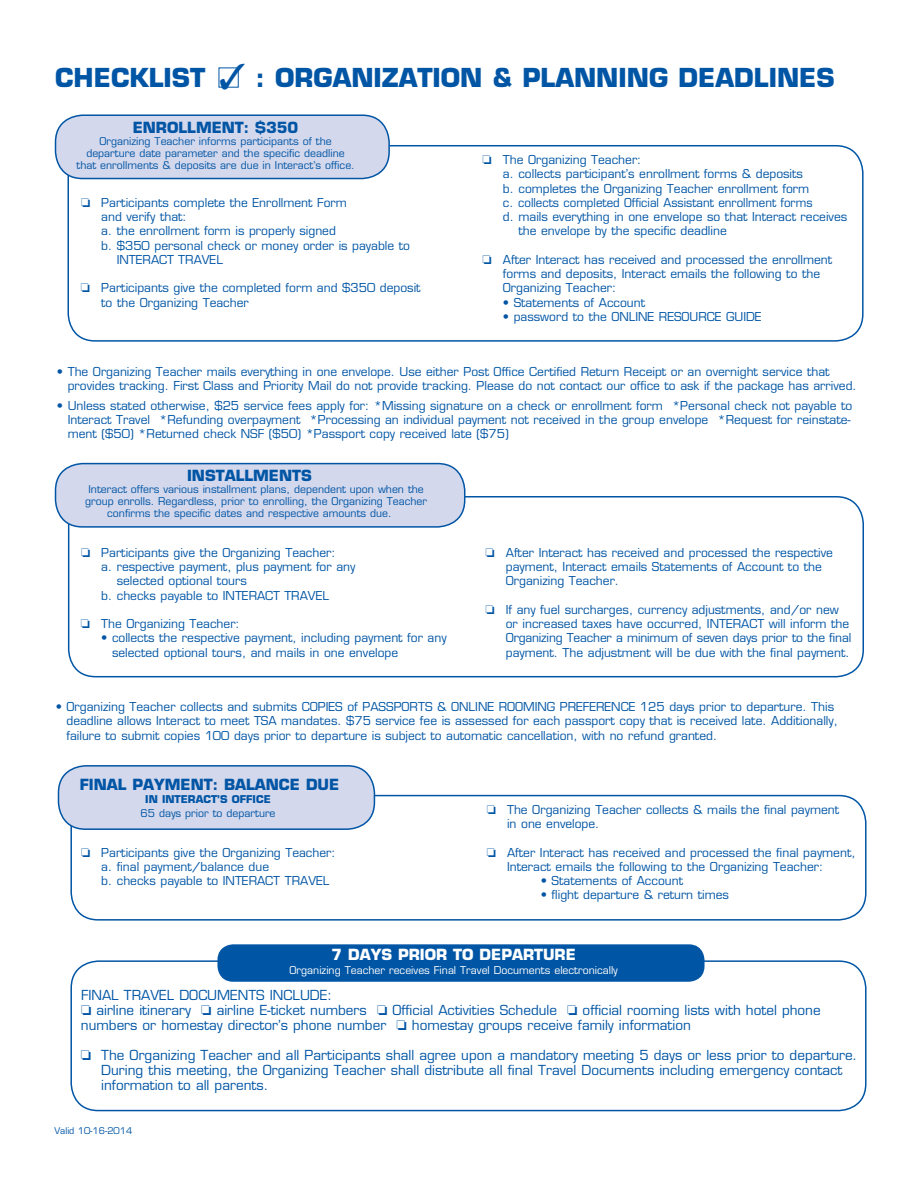
<style>
.page{position:relative;width:918px;height:1188px;background:#fff}
.page>*{position:absolute;margin:0;border:0;box-sizing:border-box;transform-origin:0 0}
.t1{font:700 25.5px "Eurostile LT Std";color:#0155a5}
.t2{font:700 15px "Eurostile LT Std";color:#0155a5}
.t3{font:700 15px "Eurostile LT Std";color:#fff}
.t4{font:13.5px/15px "Eurostile LT Std";color:#0155a5}
.t5{font:12px/14.2px "Eurostile LT Std";color:#0155a5}
.t6{font:10.5px/12px "Eurostile LT Std";color:#0155a5;text-align:center}
.t7{font:10.5px "Eurostile LT Std";color:#fff}
.t8{font:700 10.5px "Eurostile LT Std";color:#0155a5}
.t9{font:9px "Eurostile LT Std";color:#0155a5}
</style>
<div class="page">
<div style="left:68px;top:145px;width:796px;height:197px;border:2px solid #0155a5;border-radius:27px"></div>
<div style="left:68px;top:496px;width:796px;height:181px;border:2px solid #0155a5;border-radius:27px"></div>
<div style="left:70px;top:795px;width:797px;height:126px;border:2px solid #0155a5;border-radius:27px"></div>
<div style="left:58px;top:766px;width:316px;height:63px;background:#d3d8ec;border-radius:27px"></div>
<div style="left:58px;top:765px;width:317px;height:65px;border:2px solid #0155a5;border-radius:27px"></div>
<div style="left:70px;top:960px;width:797px;height:151px;border:2px solid #0155a5;border-radius:27px"></div>
<div style="left:218px;top:945px;width:486px;height:36px;background:#0155a5;border-radius:15px"></div>
<div style="left:217px;top:944px;width:488px;height:38px;border:2px solid #0155a5;border-radius:15px"></div>
<div style="left:56px;top:115px;width:333px;height:64px;background:#d3d8ec;border-radius:27px"></div>
<div style="left:55px;top:114px;width:335px;height:65px;border:2px solid #0155a5;border-radius:27px"></div>
<div style="left:56px;top:464px;width:409px;height:63px;background:#d3d8ec;border-radius:27px"></div>
<div style="left:55px;top:463px;width:410px;height:65px;border:2px solid #0155a5;border-radius:27px"></div>
<svg style="left:220px;top:67px;width:19px;height:21px"></svg>
<h1 class="t1" style="left:55px;top:62px;width:152px">CHECKLIST</h1>
<h1 class="t1" style="left:256px;top:62px;width:581px">: ORGANIZATION &amp; PLANNING DEADLINES</h1>
<p class="t2" style="left:133px;top:118px;width:167px">ENROLLMENT: $350</p>
<p class="t6" style="left:77px;top:135px;width:280px">Organizing Teacher informs participants of the departure date parameter and the specific deadline that enrollments &amp; deposits are due in Interact’s office.</p>
<p class="t5" style="left:81px;top:195px;width:267px">□ Participants complete the Enrollment Form</p>
<p class="t5" style="left:101px;top:210px;width:87px">and verify that:</p>
<p class="t5" style="left:101px;top:224px;width:236px">a. the enrollment form is properly signed</p>
<p class="t5" style="left:101px;top:238px;width:310px">b. $350 personal check or money order is payable to</p>
<p class="t5" style="left:117px;top:252px;width:108px">INTERACT TRAVEL</p>
<p class="t5" style="left:101px;top:281px;width:321px;text-indent:-20px">□ Participants give the completed form and $350 deposit to the Organizing Teacher</p>
<p class="t5" style="left:483px;top:153px;width:160px">□ The Organizing Teacher:</p>
<p class="t5" style="left:503px;top:167px;width:302px">a. collects participant’s enrollment forms &amp; deposits</p>
<p class="t5" style="left:503px;top:181px;width:308px">b. completes the Organizing Teacher enrollment form</p>
<p class="t5" style="left:503px;top:195px;width:311px">c. collects completed Official Assistant enrollment forms</p>
<p class="t5" style="left:503px;top:210px;width:346px">d. mails everything in one envelope so that Interact receives</p>
<p class="t5" style="left:518px;top:224px;width:210px">the envelope by the specific deadline</p>
<p class="t5" style="left:503px;top:252px;width:331px;text-indent:-20px">□ After Interact has received and processed the enrollment forms and deposits, Interact emails the following to the<br>Organizing Teacher:</p>
<p class="t5" style="left:503px;top:295px;width:144px">• Statements of Account</p>
<p class="t5" style="left:503px;top:309px;width:117px">• password to the online</p>
<p class="t5" style="left:659px;top:309px;width:9px">reso</p>
<p class="t5" style="left:690px;top:309px;width:18px">urce</p>
<p class="t5" style="left:726px;top:309px;width:36px">guide</p>
<p class="t5" style="left:68px;top:364px;width:790px;text-indent:-11px">• The Organizing Teacher mails everything in one envelope. Use either Post Office Certified Return Receipt or an overnight service that provides tracking. First Class and Priority Mail do not provide tracking. Please do not contact our office to ask if the package has arrived.</p>
<p class="t5" style="left:68px;top:398px;width:786px;text-indent:-11px">• U nless stated otherwise, $25 service fees apply for: *Missing signature on a check or enrollment form *Personal check not payable to<br>Interact Travel *Refunding overpayment *Processing an individual payment not received in the group envelope *Request for reinstate&shy;ment ($50) *Returned check NSF ($50) *Passport copy received late ($75)</p>
<p class="t2" style="left:187px;top:467px;width:12px">INSTALLMENTS</p>
<p class="t6" style="left:89px;top:484px;width:337px">Interact offers various installment plans, dependent upon when the</p>
<p class="t6" style="left:85px;top:496px;width:343px">group enrolls. Regardless, prior to enrolling, the Organizing Teacher</p>
<p class="t6" style="left:107px;top:508px;width:286px">confirms the specific dates and respective amounts due.</p>
<p class="t5" style="left:81px;top:545px;width:256px">□ Participants give the Organizing Teacher:</p>
<p class="t5" style="left:101px;top:560px;width:256px">a. respective payment, plus payment for any</p>
<p class="t5" style="left:117px;top:574px;width:132px">selected optional tours</p>
<p class="t5" style="left:101px;top:588px;width:229px">b. checks payable to INTERACT TRAVEL</p>
<p class="t5" style="left:81px;top:617px;width:160px">□ The Organizing Teacher:</p>
<p class="t5" style="left:112px;top:631px;width:336px;text-indent:-11px">• collects the respective payment, including payment for any selected optional tours, and mails in one envelope</p>
<p class="t5" style="left:506px;top:545px;width:329px;text-indent:-20px">□ After Interact has received and processed the respective payment, Interact emails Statements of Account to the<br>Organizing Teacher.</p>
<p class="t5" style="left:506px;top:602px;width:347px;text-indent:-20px">□ If any fuel surcharges, currency adjustments, and/or new or increased taxes have occurred, INTERACT will inform the Organizing Teacher a minimum of seven days prior to the final payment. The adjustment will be due with the final payment.</p>
<p class="t5" style="left:66px;top:700px;width:773px;text-indent:-11px">• Organizing Teacher collects and submits COPIES of PASSPORTS &amp; ONLINE ROOMING PREFERENCE 125 days prior to departure. This deadline allows Interact to meet TSA mandates. $75 service fee is assessed for each passport copy that is received late. Additionally, failure to submit copies 100 days prior to departure is subject to automatic cancellation, with no refund granted.</p>
<p class="t2" style="left:80px;top:775px;width:261px">FINAL PAYMENT: BALANCE DUE</p>
<p class="t8" style="left:145px;top:793px;width:127px">IN INTERACT’S OFFICE</p>
<p class="t6" style="left:141px;top:807px;width:137px">65 days prior to departure</p>
<p class="t5" style="left:101px;top:845px;width:236px;text-indent:-20px">□ Participants give the Organizing Teacher: a. final payment/balance due<br>b. checks payable to interact</p>
<p class="t5" style="left:285px;top:874px;width:9px">travel</p>
<p class="t5" style="left:507px;top:803px;width:334px;text-indent:-20px">□ The Organizing Teacher collects &amp; mails the final payment in one envelope.</p>
<p class="t5" style="left:507px;top:845px;width:350px;text-indent:-20px">□ After Interact has received and processed the final payment,<br>Interact emails the following to the Organizing Teacher:</p>
<p class="t5" style="left:541px;top:874px;width:144px">• Statements of Account</p>
<p class="t5" style="left:541px;top:888px;width:190px">• flight departure &amp; return times</p>
<p class="t3" style="left:332px;top:945px;width:246px">7 DAYS PRIOR TO DEPARTURE</p>
<p class="t7" style="left:290px;top:963px;width:330px">Organizing Teacher receives Final Travel Documents electronically</p>
<p class="t4" style="left:81px;top:988px;width:9px">final</p>
<p class="t4" style="left:124px;top:988px;width:10px">travel</p>
<p class="t4" style="left:179px;top:988px;width:49px">documents</p>
<p class="t4" style="left:270px;top:988px;width:9px">incl</p>
<p class="t4" style="left:300px;top:988px;width:34px">ude:</p>
<p class="t4" style="left:81px;top:1003px;width:741px">□ airline itinerary □ airline E-ticket numbers □ Official Activities Schedule □ official rooming lists with hotel phone numbers or homestay director’s phone number □ homestay groups receive family information</p>
<p class="t4" style="left:101px;top:1048px;width:758px;text-indent:-20px">□ The Organizing Teacher and all Participants shall agree upon a mandatory meeting 5 days or less prior to departure.<br>During this meeting, the Organizing Teacher shall distribute all final Travel Documents including emergency contact information to all parents.</p>
<p class="t9" style="left:55px;top:1125px;width:79px">Valid 10-16-2014</p>
</div>
